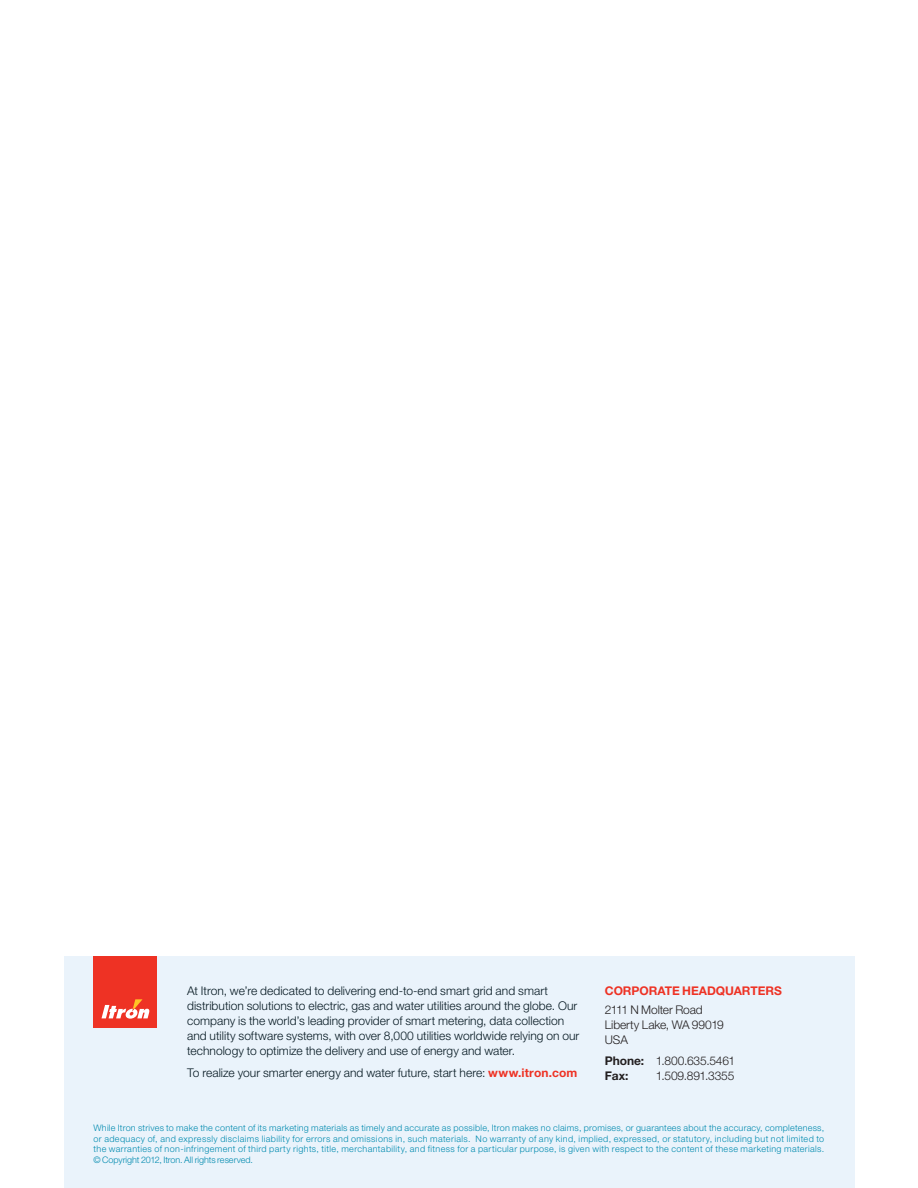
<style>
.page{position:relative;width:918px;height:1188px;background:#fff}
.page>*{position:absolute;margin:0;border:0;box-sizing:border-box;transform-origin:0 0}
.Boilerplate{font:300 12px/15px "Helvetica Neue LT Std";letter-spacing:.005em;color:#061922}
.Body_Copy{font:300 12px/15px "Helvetica Neue LT Std";letter-spacing:-.015em;color:#231f20}
.Body_Copy_9_12{font:300 12px "Helvetica Neue LT Std";letter-spacing:.005em;color:#061922}
.Section_Title{font:700 12px "Helvetica Neue LT Std";letter-spacing:-.005em;color:#ee3224}
.Legal_Blue{font:300 9px/10.5px "Helvetica Neue LT Std";color:#008aaf;text-align:justify}
.s1{font-weight:700;color:#ee3224}
.s2{font-weight:700}
</style>
<div class="page">
<div style="left:64px;top:957px;width:790px;height:231px;background:#eaf3fb"></div>
<div style="left:94px;top:956px;width:63px;height:72px;background:#ee3224"></div>
<svg style="left:102px;top:999px;width:48px;height:20px"></svg>
<p class="Boilerplate" style="left:187px;top:983px;width:394px">At Itron, we’re dedicated to delivering end-to-end smart grid and smart distribution solutions to electric, gas and water utilities around the globe. Our company is the world’s leading provider of smart metering, data collection and utility software systems, with over 8,000 utilities worldwide relying on our technology to optimize the delivery and use of energy and water.</p>
<p class="Body_Copy_9_12" style="left:187px;top:1066px;width:392px">To realize your smarter energy and water future, start here: <span class="s1">www.itron.com</span></p>
<p class="Section_Title" style="left:605px;top:983px;width:178px">CORPORATE HEADQUARTERS</p>
<p class="Body_Copy" style="left:605px;top:1002px;width:120px">2111 N Molter Road<br>Liberty Lake, WA 99019<br>USA</p>
<p class="Body_Copy" style="left:605px;top:1053px;width:132px"><span class="s2">Phone:</span> 1.800.635.5461<br><span class="s2">Fax:</span></p>
<p class="Body_Copy" style="left:656px;top:1068px;width:80px">1.509.891.3355</p>
<p class="Legal_Blue" style="left:94px;top:1123px;width:732px">While Itron strives to make the content of its marketing materials as timely and accurate as possible, Itron makes no claims, promises, or guarantees about the accuracy, completeness, or adequacy of, and expressly disclaims liability for errors and omissions in, such materials. No warranty of any kind, implied, expressed, or statutory, including but not limited to the warranties of non-infringement of third party rights, title, merchantability, and fitness for a particular purpose, is given with respect to the content of these marketing materials. © Copyright 2012, Itron. All rights reserved.</p>
</div>
